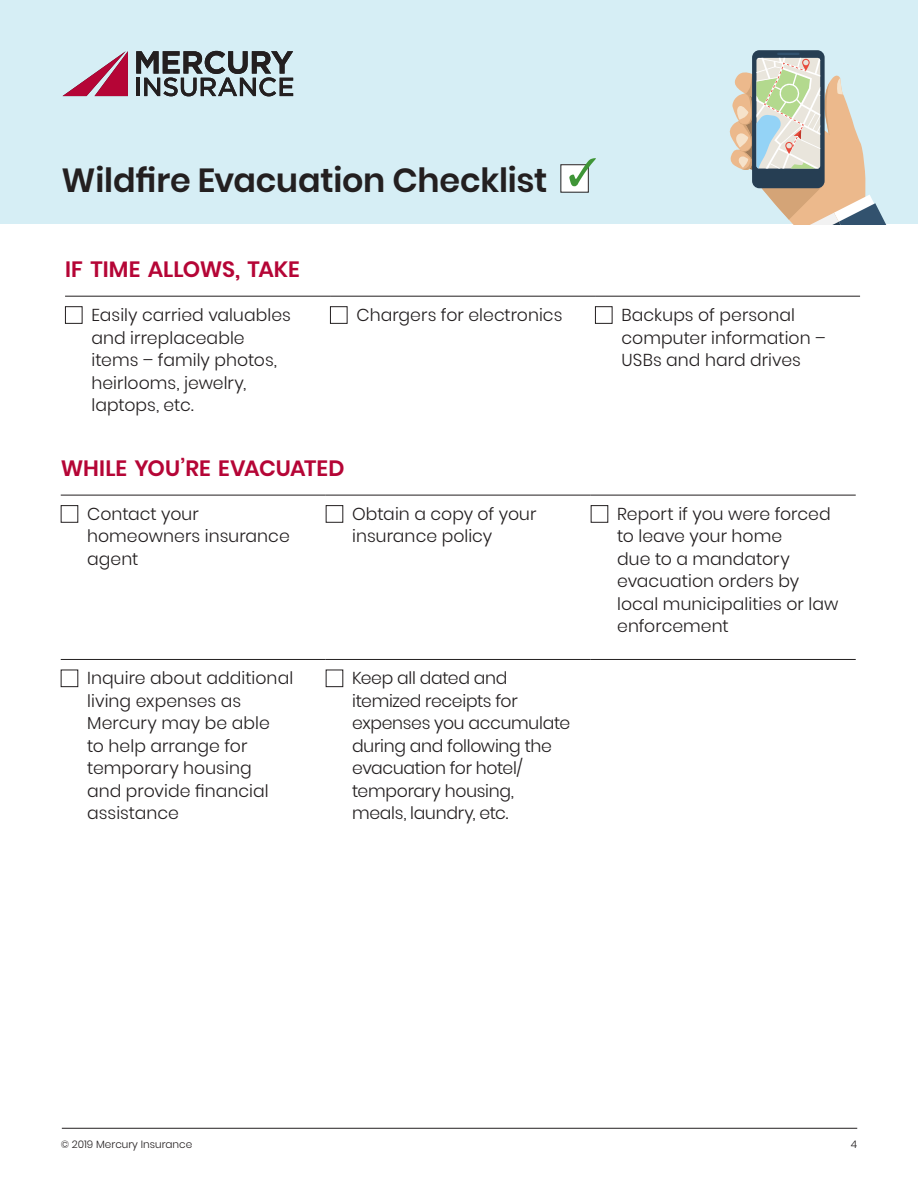
<style>
.page{position:relative;width:918px;height:1188px;background:#fff}
.page>*{position:absolute;margin:0;border:0;box-sizing:border-box;transform-origin:0 0}
.t1{font:600 33.3px "Poppins";letter-spacing:-.005em;color:#231f20}
.t2{font:600 22.2px "Poppins";color:#b50536}
.BODY{font:300 17.25px/22.5px "Poppins";letter-spacing:.005em;color:#231f20}
.BODY-2{font:300 17.25px/22.5px "Poppins";letter-spacing:-.015em;color:#231f20}
.t3{font:300 10.5px "Poppins";color:#231f20}
</style>
<div class="page">
<div style="left:0;top:0;width:918px;height:224px;background:#d6eef5"></div>
<hr style="left:62px;top:1128px;width:795px;height:1px;background:#231f20">
<svg style="left:63px;top:51px;width:65px;height:45px"></svg>
<svg style="left:136px;top:51px;width:157px;height:45px"></svg>
<div style="left:561px;top:165px;width:27px;height:27px;background:#fff"></div>
<svg style="left:569px;top:158px;width:27px;height:28px"></svg>
<div style="left:752px;top:50px;width:73px;height:138px;background:linear-gradient(to right,#263f54,#294157);border-radius:7px"></div>
<hr style="left:777px;top:53px;width:23px;height:2px;background:#32526e">
<svg style="left:729px;top:58px;width:157px;height:166px"></svg>
<hr style="left:61px;top:495px;width:265px;height:1px;background:#231f20">
<hr style="left:326px;top:495px;width:265px;height:1px;background:#231f20">
<hr style="left:591px;top:495px;width:265px;height:1px;background:#231f20">
<hr style="left:61px;top:659px;width:265px;height:1px;background:#231f20">
<hr style="left:326px;top:659px;width:265px;height:1px;background:#231f20">
<hr style="left:591px;top:659px;width:265px;height:1px;background:#231f20">
<div style="left:61px;top:505px;width:17px;height:18px;border:1px solid #231f20"></div>
<div style="left:326px;top:505px;width:17px;height:18px;border:1px solid #231f20"></div>
<div style="left:591px;top:505px;width:17px;height:18px;border:1px solid #231f20"></div>
<div style="left:61px;top:670px;width:17px;height:17px;border:1px solid #231f20"></div>
<div style="left:326px;top:670px;width:17px;height:17px;border:1px solid #231f20"></div>
<hr style="left:65px;top:296px;width:265px;height:1px;background:#231f20">
<hr style="left:330px;top:296px;width:265px;height:1px;background:#231f20">
<hr style="left:595px;top:296px;width:265px;height:1px;background:#231f20">
<div style="left:65px;top:306px;width:18px;height:18px;border:1px solid #231f20"></div>
<div style="left:330px;top:306px;width:18px;height:18px;border:1px solid #231f20"></div>
<div style="left:595px;top:306px;width:18px;height:18px;border:1px solid #231f20"></div>
<h1 class="t1" style="left:62px;top:161px;width:487px">Wildfire Evacuation Checklist</h1>
<p class="t2" style="left:65px;top:256px;width:236px">IF TIME ALLOWS, TAKE</p>
<p class="BODY" style="left:91px;top:304px;width:201px">Easily carried valuables and irreplaceable items – family photos, heirlooms, jewelry, laptops, etc.</p>
<p class="BODY" style="left:356px;top:304px;width:207px">Chargers for electronics</p>
<p class="BODY" style="left:621px;top:304px;width:206px">Backups of personal computer information –<br>USBs and hard drives</p>
<p class="t2" style="left:61px;top:455px;width:285px">WHILE YOU’RE EVACUATED</p>
<p class="BODY" style="left:87px;top:503px;width:204px">Contact your homeowners insurance agent</p>
<p class="BODY" style="left:352px;top:503px;width:186px">Obtain a copy of your insurance policy</p>
<p class="BODY" style="left:617px;top:503px;width:223px">Report if you were forced to leave your home<br>due to a mandatory evacuation orders by local municipalities or law enforcement</p>
<p class="BODY" style="left:87px;top:667px;width:208px">Inquire about additional living expenses as<br>Mercury may be able<br>to help arrange for temporary housing<br>and provide financial assistance</p>
<p class="BODY-2" style="left:352px;top:667px;width:220px">Keep all dated and itemized receipts for expenses you accumulate during and following the evacuation for hotel/ temporary housing, meals, laundry, etc.</p>
<p class="t3" style="left:61px;top:1138px;width:133px">© 2019 Mercury Insurance</p>
<p class="t3" style="left:851px;top:1138px;width:8px">4</p>
</div>
